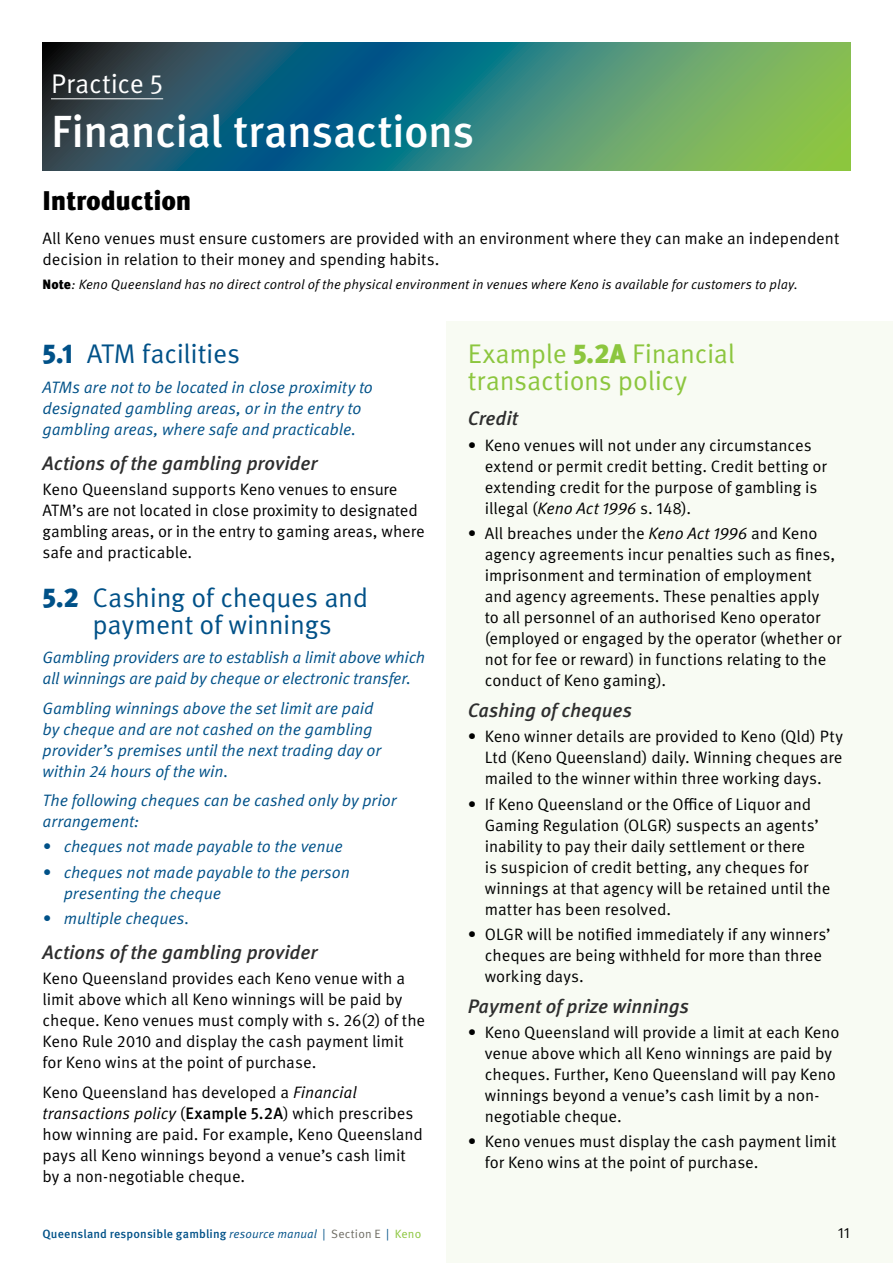
<style>
.page{position:relative;width:893px;height:1263px;background:#fff}
.page>*{position:absolute;margin:0;border:0;box-sizing:border-box;transform-origin:0 0}
.h01{font:500 45px "Meta Pro";letter-spacing:-.015em;color:#fff}
.h02Code{font:27px/27px "Meta Pro Norm";letter-spacing:-.01em;color:#005188;text-align:center}
.h02Green{font:27px/27px "Meta Pro Norm";letter-spacing:-.015em;color:#8cc63e}
.h02{font:900 27px "Meta Pro";letter-spacing:-.01em;color:#000}
.h01_Prac{font:27px "Meta Pro Norm";color:#fff}
.h03{font:italic 500 19.5px "Meta Pro";letter-spacing:-.005em;color:#2e2e2e}
.bullet{font:16.5px/21px "Meta Pro Norm";letter-spacing:-.005em;color:#000}
.body{font:16.5px/21px "Meta Pro Norm";letter-spacing:-.005em;color:#000}
.bodyCode{font:16.5px/21px "Meta Pro Norm Ita";letter-spacing:-.01em;color:#005188}
.t1{font:15px "Meta Pro Norm";color:#000}
.t2{font:13.5px "Meta Pro Norm Ita";color:#000}
.t3{font:500 12px "Meta Pro";letter-spacing:.01em;color:#005188}
.s1{font-family:"Meta Pro";font-weight:900}
.s2{font-family:"Meta Pro Norm Ita"}
.s3{font-family:"Meta Pro";font-weight:500}
.s4{font-family:"Meta Pro Norm Ita";font-weight:400}
.s5{font-family:"Meta Pro Norm";font-weight:400}
.s6{font-family:"Meta Pro Norm";font-weight:400;color:#6e6c63}
.s7{font-family:"Meta Pro Norm";font-weight:400;color:#8cc63e}
</style>
<div class="page">
<div style="left:446px;top:321px;width:447px;height:942px;background:#f6faf0"></div>
<svg style="left:43px;top:43px;width:807px;height:127px;background:#3c7d6e"></svg>
<hr style="left:51px;top:99px;width:112px;height:1px;background:#fff">
<p class="h01_Prac" style="left:51px;top:63px;width:114px">Practice 5</p>
<p class="h01" style="left:51px;top:96px;width:425px">Financial transactions</p>
<p class="h02" style="left:43px;top:179px;width:150px">Introduction</p>
<p class="body" style="left:43px;top:226px;width:798px">All Keno venues must ensure customers are provided with an environment where they can make an independent decision in relation to their money and spending habits.</p>
<p class="t2" style="left:43px;top:275px;width:757px"><span class="s1">Note</span>: Keno Queensland has no direct control of the physical environment in venues where Keno is available for customers to play.</p>
<p class="h02Code" style="left:43px;top:339px;width:199px"><span class="s1">5.1</span> ATM facilities</p>
<p class="bodyCode" style="left:43px;top:375px;width:332px">ATMs are not to be located in close proximity to designated gambling areas, or in the entry to gambling areas, where safe and practicable.</p>
<p class="h03" style="left:43px;top:448px;width:277px">Actions of the gambling provider</p>
<p class="body" style="left:43px;top:478px;width:384px">Keno Queensland supports Keno venues to ensure ATM’s are not located in close proximity to designated gambling areas, or in the entry to gaming areas, where safe and practicable.</p>
<p class="h02Code" style="left:43px;top:582px;width:327px"><span class="s1">5.2</span> Cashing of cheques and payment of winnings</p>
<p class="bodyCode" style="left:43px;top:646px;width:384px">Gambling providers are to establish a limit above which all winnings are paid by cheque or electronic transfer.</p>
<p class="bodyCode" style="left:43px;top:696px;width:340px">Gambling winnings above the set limit are paid by cheque and are not cashed on the gambling provider’s premises until the next trading day or within 24 hours of the win.</p>
<p class="bodyCode" style="left:43px;top:789px;width:356px">The following cheques can be cashed only by prior arrangement:</p>
<p class="bodyCode" style="left:43px;top:835px;width:302px">• cheques not made payable to the venue</p>
<p class="bodyCode" style="left:64px;top:860px;width:288px;text-indent:-21px">• cheques not made payable to the person presenting the cheque</p>
<p class="bodyCode" style="left:43px;top:906px;width:148px">• multiple cheques.</p>
<p class="h03" style="left:43px;top:937px;width:277px">Actions of the gambling provider</p>
<p class="body" style="left:43px;top:967px;width:384px">Keno Queensland provides each Keno venue with a limit above which all Keno winnings will be paid by cheque. Keno venues must comply with s. 26(2) of the Keno Rule 2010 and display the cash payment limit for Keno wins at the point of purchase.</p>
<p class="body" style="left:43px;top:1080px;width:382px">Keno Queensland has developed a <span class="s2">Financial transactions policy</span> (<span class="s3">Example 5.2A</span>) which prescribes how winning are paid. For example, Keno Queensland pays all Keno winnings beyond a venue’s cash limit by a non-negotiable cheque.</p>
<p class="h02Green" style="left:468px;top:339px;width:269px">Example <span class="s1">5.2A</span> Financial transactions policy</p>
<p class="h03" style="left:468px;top:404px;width:52px">Credit</p>
<p class="bullet" style="left:485px;top:433px;width:343px;text-indent:-17px">• Keno venues will not under any circumstances extend or permit credit betting. Credit betting or extending credit for the purpose of gambling is illegal (<span class="s2">Keno Act 1996</span> s. 148).</p>
<p class="bullet" style="left:485px;top:522px;width:358px;text-indent:-17px">• All breaches under the <span class="s2">Keno Act 1996</span> and Keno agency agreements incur penalties such as fines, imprisonment and termination of employment and agency agreements. These penalties apply<br>to all personnel of an authorised Keno operator (employed or engaged by the operator (whether or not for fee or reward) in functions relating to the conduct of Keno gaming).</p>
<p class="h03" style="left:468px;top:695px;width:166px">Cashing of cheques</p>
<p class="bullet" style="left:485px;top:725px;width:360px;text-align:justify;text-indent:-17px">• Keno winner details are provided to Keno (Qld) Pty Ltd (Keno Queensland) daily. Winning cheques are mailed to the winner within three working days.</p>
<p class="bullet" style="left:485px;top:792px;width:347px;text-indent:-17px">• If Keno Queensland or the Office of Liquor and Gaming Regulation (OLGR) suspects an agents’ inability to pay their daily settlement or there<br>is suspicion of credit betting, any cheques for winnings at that agency will be retained until the matter has been resolved.</p>
<p class="bullet" style="left:485px;top:922px;width:347px;text-indent:-17px">• OLGR will be notified immediately if any winners’ cheques are being withheld for more than three working days.</p>
<p class="h03" style="left:468px;top:991px;width:223px">Payment of prize winnings</p>
<p class="bullet" style="left:485px;top:1021px;width:356px;text-indent:-17px">• Keno Queensland will provide a limit at each Keno venue above which all Keno winnings are paid by cheques. Further, Keno Queensland will pay Keno winnings beyond a venue’s cash limit by a non&shy;negotiable cheque.</p>
<p class="bullet" style="left:485px;top:1130px;width:353px;text-indent:-17px">• Keno venues must display the cash payment limit for Keno wins at the point of purchase.</p>
<p class="t3" style="left:43px;top:1225px;width:380px">Queensland responsible gambling <span class="s4">resource manual</span> <span class="s5">|</span> <span class="s6">Section E</span> <span class="s5">|</span> <span class="s7">Keno</span></p>
<p class="t1" style="left:838px;top:1222px;width:13px">11</p>
</div>
